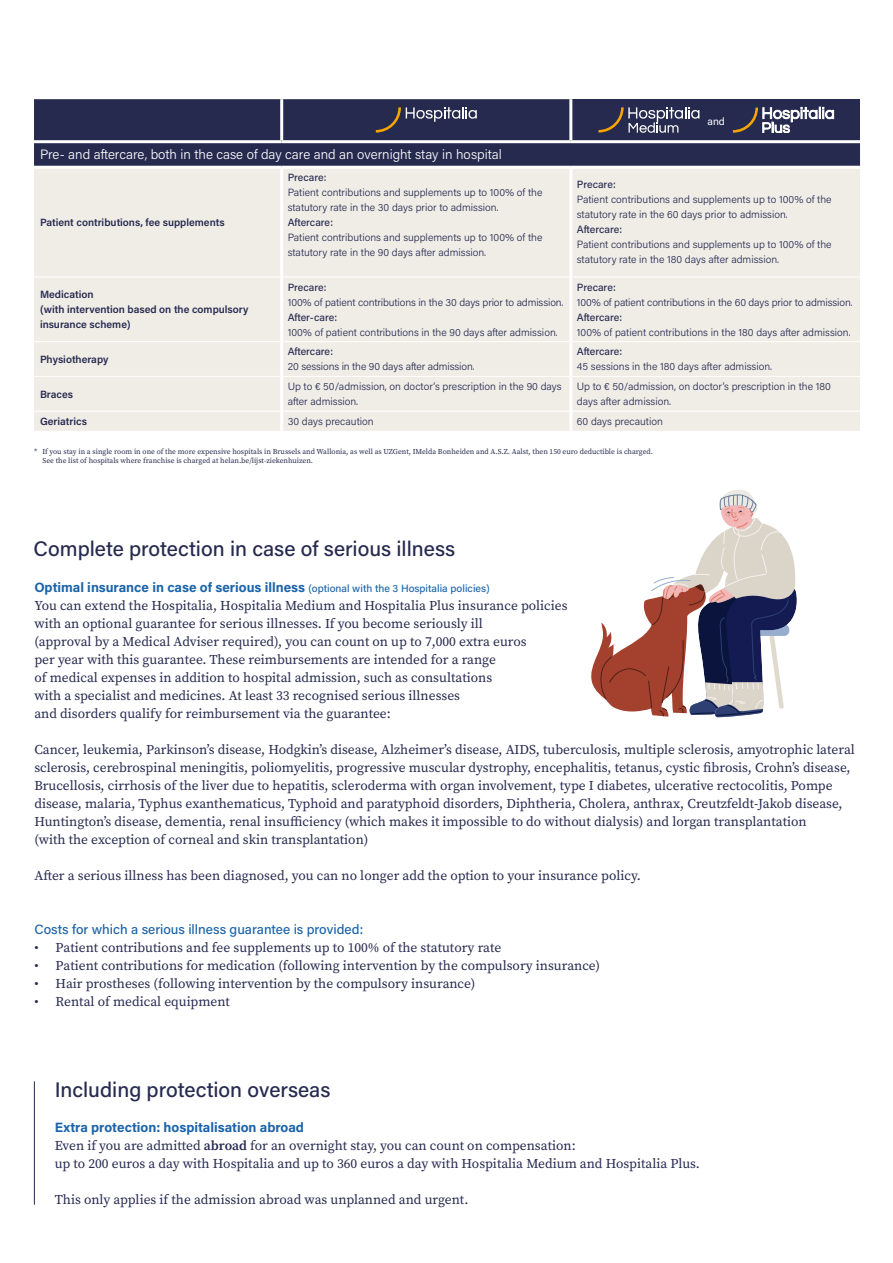
<style>
.page{position:relative;width:893px;height:1263px;background:#fff}
.page>*{position:absolute;margin:0;border:0;box-sizing:border-box;transform-origin:0 0}
.t1{font:500 21px "Acumin Pro";color:#262a4f}
.t2{font:13.5px/18px "Source Serif Pro";color:#262a4f}
.t3{font:700 13.5px "Acumin Pro";color:#1b64ab}
.t4{font:300 13.5px "Acumin Pro";color:#fff}
.t5{font:500 13.5px "Acumin Pro";color:#1b64ab}
.t6{font:300 10.5px/15px "Acumin Pro";color:#262a4f}
.t7{font:600 10.5px/15px "Acumin Pro";color:#262a4f}
.t8{font:500 10.5px "Acumin Pro";letter-spacing:-.01em;color:#262a4f}
.t9{font:10.5px "Acumin Pro";color:#fff}
.t10{font:7.5px/9px "Source Serif Pro";color:#262a4f}
.s1{font-weight:500;font-size:10.5px}
.s2{font-weight:600}
</style>
<div class="page">
<div style="left:34px;top:99px;width:826px;height:67px;background:#262a4f"></div>
<div style="left:571px;top:99px;width:289px;height:43px;background:#262a4f"></div>
<div style="left:34px;top:169px;width:826px;height:262px;background:#f0ede7"></div>
<hr style="left:34px;top:277px;width:246px;height:1px;background:#fff">
<hr style="left:283px;top:277px;width:286px;height:1px;background:#fff">
<hr style="left:572px;top:277px;width:288px;height:1px;background:#fff">
<hr style="left:34px;top:341px;width:246px;height:1px;background:#fff">
<hr style="left:283px;top:341px;width:286px;height:1px;background:#fff">
<hr style="left:572px;top:341px;width:288px;height:1px;background:#fff">
<hr style="left:34px;top:376px;width:246px;height:1px;background:#fff">
<hr style="left:283px;top:376px;width:286px;height:1px;background:#fff">
<hr style="left:572px;top:376px;width:288px;height:1px;background:#fff">
<hr style="left:34px;top:411px;width:246px;height:1px;background:#fff">
<hr style="left:283px;top:411px;width:286px;height:1px;background:#fff">
<hr style="left:572px;top:411px;width:288px;height:1px;background:#fff">
<hr style="left:280px;top:169px;width:3px;height:108px;background:#fff">
<hr style="left:569px;top:169px;width:3px;height:108px;background:#fff">
<hr style="left:280px;top:277px;width:3px;height:65px;background:#fff">
<hr style="left:569px;top:277px;width:3px;height:65px;background:#fff">
<hr style="left:280px;top:342px;width:3px;height:34px;background:#fff">
<hr style="left:569px;top:342px;width:3px;height:34px;background:#fff">
<hr style="left:280px;top:376px;width:3px;height:35px;background:#fff">
<hr style="left:569px;top:376px;width:3px;height:35px;background:#fff">
<hr style="left:280px;top:411px;width:3px;height:20px;background:#fff">
<hr style="left:569px;top:411px;width:3px;height:20px;background:#fff">
<hr style="left:280px;top:99px;width:3px;height:41px;background:#fff">
<hr style="left:569px;top:99px;width:3px;height:41px;background:#fff">
<hr style="left:34px;top:140px;width:248px;height:3px;background:#fff">
<hr style="left:282px;top:140px;width:289px;height:3px;background:#fff">
<hr style="left:571px;top:140px;width:289px;height:3px;background:#fff">
<svg style="left:376px;top:107px;width:101px;height:26px;background:#464660"></svg>
<svg style="left:598px;top:107px;width:101px;height:26px"></svg>
<svg style="left:733px;top:107px;width:101px;height:26px"></svg>
<hr style="left:34px;top:1081px;width:1px;height:124px;background:#262a4f">
<svg style="left:591px;top:490px;width:206px;height:227px"></svg>
<p class="t4" style="left:40px;top:145px;width:463px">Pre- and aftercare, both in the case of day care and an overnight stay in hospital</p>
<p class="t7" style="left:40px;top:214px;width:186px">Patient contributions, fee supplements</p>
<p class="t7" style="left:40px;top:287px;width:210px">Medication<br>(with intervention based on the compulsory insurance scheme)</p>
<p class="t7" style="left:40px;top:351px;width:70px">Physiotherapy</p>
<p class="t8" style="left:288px;top:170px;width:40px">Precare:</p>
<p class="t6" style="left:288px;top:184px;width:256px">Patient contributions and supplements up to 100% of the statutory rate in the 30 days prior to admission.</p>
<p class="t8" style="left:288px;top:215px;width:47px">Aftercare:</p>
<p class="t6" style="left:288px;top:229px;width:256px">Patient contributions and supplements up to 100% of the statutory rate in the 90 days after admission.</p>
<p class="t8" style="left:288px;top:280px;width:40px">Precare:</p>
<p class="t6" style="left:288px;top:294px;width:277px">100% of patient contributions in the 30 days prior to admission.</p>
<p class="t8" style="left:288px;top:310px;width:51px">After-care:</p>
<p class="t6" style="left:288px;top:324px;width:271px">100% of patient contributions in the 90 days after admission.</p>
<p class="t8" style="left:288px;top:344px;width:47px">Aftercare:</p>
<p class="t6" style="left:288px;top:359px;width:188px">20 sessions in the 90 days after admission.</p>
<p class="t9" style="left:707px;top:114px;width:19px">and</p>
<p class="t8" style="left:577px;top:177px;width:40px">Precare:</p>
<p class="t6" style="left:577px;top:192px;width:256px">Patient contributions and supplements up to 100% of the statutory rate in the 60 days prior to admission.</p>
<p class="t8" style="left:577px;top:222px;width:47px">Aftercare:</p>
<p class="t6" style="left:577px;top:237px;width:256px">Patient contributions and supplements up to 100% of the statutory rate in the 180 days after admission.</p>
<p class="t8" style="left:577px;top:280px;width:40px">Precare:</p>
<p class="t6" style="left:577px;top:294px;width:277px">100% of patient contributions in the 60 days prior to admission.</p>
<p class="t8" style="left:577px;top:310px;width:47px">Aftercare:</p>
<p class="t6" style="left:577px;top:324px;width:275px">100% of patient contributions in the 180 days after admission.</p>
<p class="t8" style="left:577px;top:344px;width:47px">Aftercare:</p>
<p class="t6" style="left:577px;top:359px;width:197px">45 sessions in the 180 days after admission.</p>
<p class="t7" style="left:40px;top:386px;width:35px">Braces</p>
<p class="t6" style="left:288px;top:379px;width:275px">Up to € 50/admission, on doctor’s prescription in the 90 days after admission.</p>
<p class="t6" style="left:577px;top:379px;width:256px">Up to € 50/admission, on doctor’s prescription in the 180 days after admission.</p>
<p class="t7" style="left:40px;top:413px;width:48px">Geriatrics</p>
<p class="t6" style="left:288px;top:413px;width:88px">30 days precaution</p>
<p class="t6" style="left:577px;top:413px;width:88px">60 days precaution</p>
<p class="t10" style="left:43px;top:446px;width:612px;text-indent:-9px">* If you stay in a single room in one of the more expensive hospitals in Brussels and Wallonia, as well as UZGent, IMelda Bonheiden and A.S.Z. Aalst, then 150 euro deductible is charged.<br>See the list of hospitals where franchise is charged at helan.be/lijst-ziekenhuizen.</p>
<h1 class="t1" style="left:34px;top:534px;width:423px">Complete protection in case of serious illness</h1>
<p class="t3" style="left:34px;top:578px;width:457px">Optimal insurance in case of serious illness <span class="s1">(optional with the 3 Hospitalia policies)</span></p>
<p class="t2" style="left:34px;top:597px;width:535px">You can extend the Hospitalia, Hospitalia Medium and Hospitalia Plus insurance policies with an optional guarantee for serious illnesses. If you become seriously ill<br>(approval by a Medical Adviser required), you can count on up to 7,000 extra euros<br>per year with this guarantee. These reimbursements are intended for a range<br>of medical expenses in addition to hospital admission, such as consultations<br>with a specialist and medicines. At least 33 recognised serious illnesses<br>and disorders qualify for reimbursement via the guarantee:</p>
<p class="t2" style="left:34px;top:740px;width:822px">Cancer, leukemia, Parkinson’s disease, Hodgkin’s disease, Alzheimer’s disease, AIDS, tuberculosis, multiple sclerosis, amyotrophic lateral sclerosis, cerebrospinal meningitis, poliomyelitis, progressive muscular dystrophy, encephalitis, tetanus, cystic fibrosis, Crohn’s disease, Brucellosis, cirrhosis of the liver due to hepatitis, scleroderma with organ involvement, type I diabetes, ulcerative rectocolitis, Pompe disease, malaria, Typhus exanthematicus, Typhoid and paratyphoid disorders, Diphtheria, Cholera, anthrax, Creutzfeldt-Jakob disease, Huntington’s disease, dementia, renal insufficiency (which makes it impossible to do without dialysis) and lorgan transplantation<br>(with the exception of corneal and skin transplantation)</p>
<p class="t2" style="left:34px;top:866px;width:608px">After a serious illness has been diagnosed, you can no longer add the option to your insurance policy.</p>
<p class="t5" style="left:34px;top:920px;width:330px">Costs for which a serious illness guarantee is provided:</p>
<p class="t2" style="left:34px;top:938px;width:468px">• Patient contributions and fee supplements up to 100% of the statutory rate</p>
<p class="t2" style="left:34px;top:956px;width:567px">• Patient contributions for medication (following intervention by the compulsory insurance)</p>
<p class="t2" style="left:34px;top:974px;width:442px">• Hair prostheses (following intervention by the compulsory insurance)</p>
<p class="t2" style="left:34px;top:992px;width:197px">• Rental of medical equipment</p>
<h1 class="t1" style="left:55px;top:1075px;width:277px">Including protection overseas</h1>
<p class="t3" style="left:55px;top:1118px;width:251px">Extra protection: hospitalisation abroad</p>
<p class="t2" style="left:55px;top:1137px;width:647px">Even if you are admitted <span class="s2">abroad</span> for an overnight stay, you can count on compensation:<br>up to 200 euros a day with Hospitalia and up to 360 euros a day with Hospitalia Medium and Hospitalia Plus.</p>
<p class="t2" style="left:55px;top:1191px;width:415px">This only applies if the admission abroad was unplanned and urgent.</p>
</div>
